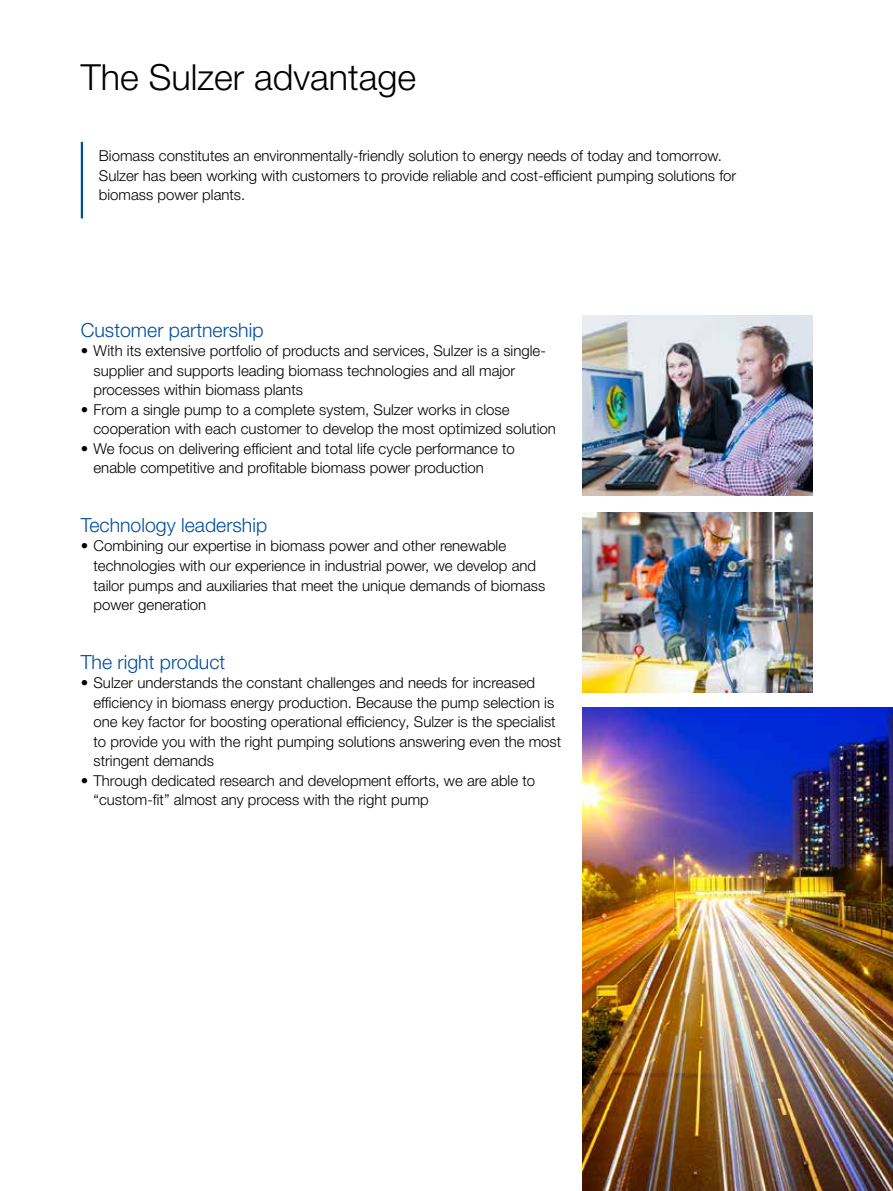
<style>
.page{position:relative;width:893px;height:1191px;background:#fff}
.page>*{position:absolute;margin:0;border:0;box-sizing:border-box;transform-origin:0 0}
.t1{font:300 36px "Helvetica Neue LT Pro";color:#000}
.t2{font:300 19.5px "Helvetica Neue LT Pro";color:#004e9b}
.t3{font:300 15px/19.5px "Helvetica Neue LT Pro";color:#000}
</style>
<div class="page">
<img style="left:583px;top:316px;width:229px;height:180px">
<hr style="left:81px;top:142px;width:2px;height:76px;background:#004e9b">
<img style="left:583px;top:512px;width:229px;height:180px">
<img style="left:583px;top:707px;width:310px;height:484px">
<h1 class="t1" style="left:81px;top:55px;width:337px">The Sulzer advantage</h1>
<p class="t3" style="left:99px;top:146px;width:639px">Biomass constitutes an environmentally-friendly solution to energy needs of today and tomorrow.<br>Sulzer has been working with customers to provide reliable and cost-efficient pumping solutions for biomass power plants.</p>
<h2 class="t2" style="left:81px;top:318px;width:184px">Customer partnership</h2>
<p class="t3" style="left:94px;top:341px;width:454px;text-indent:-13px">• With its extensive portfolio of products and services, Sulzer is a single&shy;supplier and supports leading biomass technologies and all major processes within biomass plants</p>
<p class="t3" style="left:94px;top:399px;width:464px;text-indent:-13px">• From a single pump to a complete system, Sulzer works in close cooperation with each customer to develop the most optimized solution</p>
<p class="t3" style="left:94px;top:438px;width:423px;text-indent:-13px">• We focus on delivering efficient and total life cycle performance to enable competitive and profitable biomass power production</p>
<h2 class="t2" style="left:81px;top:513px;width:188px">Technology leadership</h2>
<p class="t3" style="left:94px;top:536px;width:453px;text-indent:-13px">• Combining our expertise in biomass power and other renewable technologies with our experience in industrial power, we develop and tailor pumps and auxiliaries that meet the unique demands of biomass power generation</p>
<h2 class="t2" style="left:81px;top:649px;width:146px">The right product</h2>
<p class="t3" style="left:94px;top:672px;width:469px;text-indent:-13px">• Sulzer understands the constant challenges and needs for increased efficiency in biomass energy production. Because the pump selection is one key factor for boosting operational efficiency, Sulzer is the specialist to provide you with the right pumping solutions answering even the most stringent demands</p>
<p class="t3" style="left:94px;top:770px;width:443px;text-indent:-13px">• Through dedicated research and development efforts, we are able to “custom-fit” almost any process with the right pump</p>
</div>
